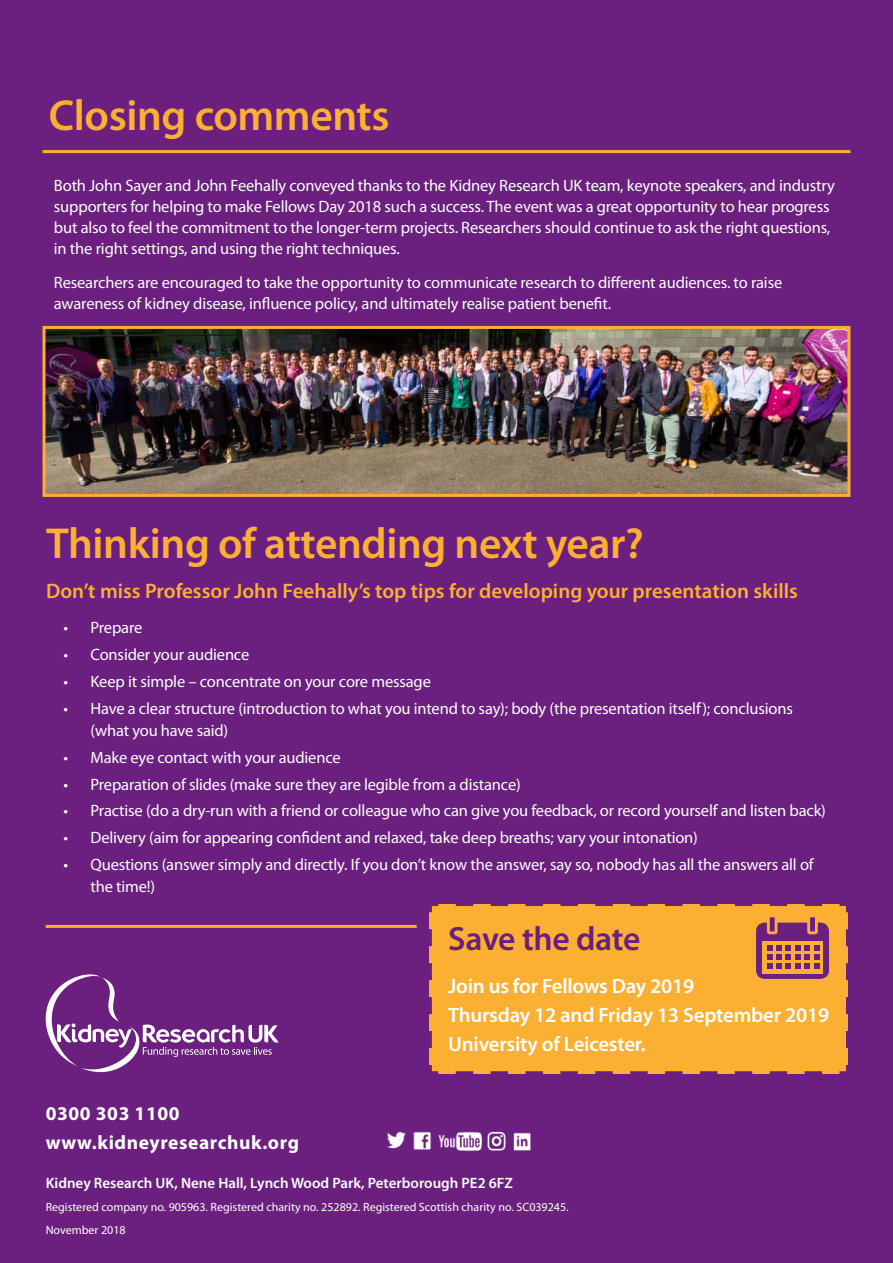
<style>
.page{position:relative;width:893px;height:1263px;background:#6b1f7e}
.page>*{position:absolute;margin:0;border:0;box-sizing:border-box;transform-origin:0 0}
.t1{font:600 43.5px "Myriad Pro";letter-spacing:-.01em;color:#fbb033}
.t2{font:600 33.6px "Myriad Pro";letter-spacing:-.015em;color:#6b1f7e}
.t3{font:600 21px "Myriad Pro";color:#fbb033}
.t4{font:600 20.85px "Myriad Pro";letter-spacing:-.01em;color:#fff}
.t5{font:700 19.5px "Myriad Pro";letter-spacing:.03em;color:#fff}
.t6{font:16.5px/21px "Myriad Pro";letter-spacing:-.01em;color:#fff}
.t7{font:600 15px "Myriad Pro";color:#fff}
.t8{font:12px "Myriad Pro";color:#fff}
</style>
<div class="page">
<img style="left:387px;top:1131px;width:144px;height:20px">
<svg style="left:46px;top:974px;width:233px;height:99px"></svg>
<img style="left:47px;top:330px;width:799px;height:163px">
<div style="left:43px;top:326px;width:807px;height:171px;border:3px solid #fbb033"></div>
<hr style="left:46px;top:925px;width:371px;height:3px;background:#fbb033">
<hr style="left:43px;top:150px;width:807px;height:3px;background:#fbb033">
<div style="left:429px;top:904px;width:419px;height:170px;background:#fbb033"></div>
<div style="left:756px;top:922px;width:73px;height:57px;background:#6b1f7e;border-radius:9px"></div>
<div style="left:809px;top:916px;width:7px;height:17px;background:#6b1f7e;border-radius:2px"></div>
<div style="left:807px;top:914px;width:11px;height:20px;border:3px solid #fbb033;border-radius:2px"></div>
<div style="left:768px;top:916px;width:8px;height:17px;background:#6b1f7e;border-radius:2px"></div>
<div style="left:767px;top:914px;width:10px;height:20px;border:3px solid #fbb033;border-radius:2px"></div>
<div style="left:762px;top:941px;width:61px;height:33px;background:#fbb033"></div>
<svg style="left:767px;top:946px;width:52px;height:22px"></svg>
<p class="t1" style="left:49px;top:88px;width:342px">Closing comments</p>
<p class="t6" style="left:54px;top:175px;width:782px">Both John Sayer and John Feehally conveyed thanks to the Kidney Research UK team, keynote speakers, and industry supporters for helping to make Fellows Day 2018 such a success. The event was a great opportunity to hear progress but also to feel the commitment to the longer-term projects. Researchers should continue to ask the right questions, in the right settings, and using the right techniques.</p>
<p class="t6" style="left:54px;top:271px;width:730px">Researchers are encouraged to take the opportunity to communicate research to different audiences. to raise awareness of kidney disease, influence policy, and ultimately realise patient benefit.</p>
<p class="t1" style="left:46px;top:515px;width:599px">Thinking of attending next year?</p>
<p class="t3" style="left:46px;top:578px;width:753px">Don’t miss Professor John Feehally’s top tips for developing your presentation skills</p>
<p class="t6" style="left:64px;top:617px;width:80px">• Prepare</p>
<p class="t6" style="left:64px;top:644px;width:187px">• Consider your audience</p>
<p class="t6" style="left:64px;top:671px;width:369px">• Keep it simple – concentrate on your core message</p>
<p class="t6" style="left:91px;top:697px;width:704px;line-height:22.5px;text-indent:-27px">• Have a clear structure (introduction to what you intend to say); body (the presentation itself); conclusions (what you have said)</p>
<p class="t6" style="left:64px;top:747px;width:279px">• Make eye contact with your audience</p>
<p class="t6" style="left:64px;top:773px;width:459px">• Preparation of slides (make sure they are legible from a distance)</p>
<p class="t6" style="left:64px;top:800px;width:764px">• Practise (do a dry-run with a friend or colleague who can give you feedback, or record yourself and listen back)</p>
<p class="t6" style="left:64px;top:827px;width:636px">• Delivery (aim for appearing confident and relaxed, take deep breaths; vary your intonation)</p>
<p class="t6" style="left:91px;top:853px;width:725px;line-height:22.5px;text-indent:-27px">• Questions (answer simply and directly. If you don’t know the answer, say so, nobody has all the answers all of the time!)</p>
<p class="t2" style="left:448px;top:917px;width:194px">Save the date</p>
<p class="t4" style="left:448px;top:973px;width:248px">Join us for Fellows Day 2019</p>
<p class="t4" style="left:448px;top:1001px;width:382px">Thursday 12 and Friday 13 September 2019</p>
<p class="t4" style="left:448px;top:1030px;width:199px">University of Leicester.</p>
<p class="t5" style="left:46px;top:1101px;width:135px">0300 303 1100</p>
<p class="t5" style="left:46px;top:1129px;width:255px">www.kidneyresearchuk.org</p>
<p class="t7" style="left:46px;top:1173px;width:469px">Kidney Research UK, Nene Hall, Lynch Wood Park, Peterborough PE2 6FZ</p>
<p class="t8" style="left:46px;top:1199px;width:524px">Registered company no. 905963. Registered charity no. 252892. Registered Scottish charity no. SC039245.</p>
<p class="t8" style="left:46px;top:1222px;width:82px">November 2018</p>
</div>
